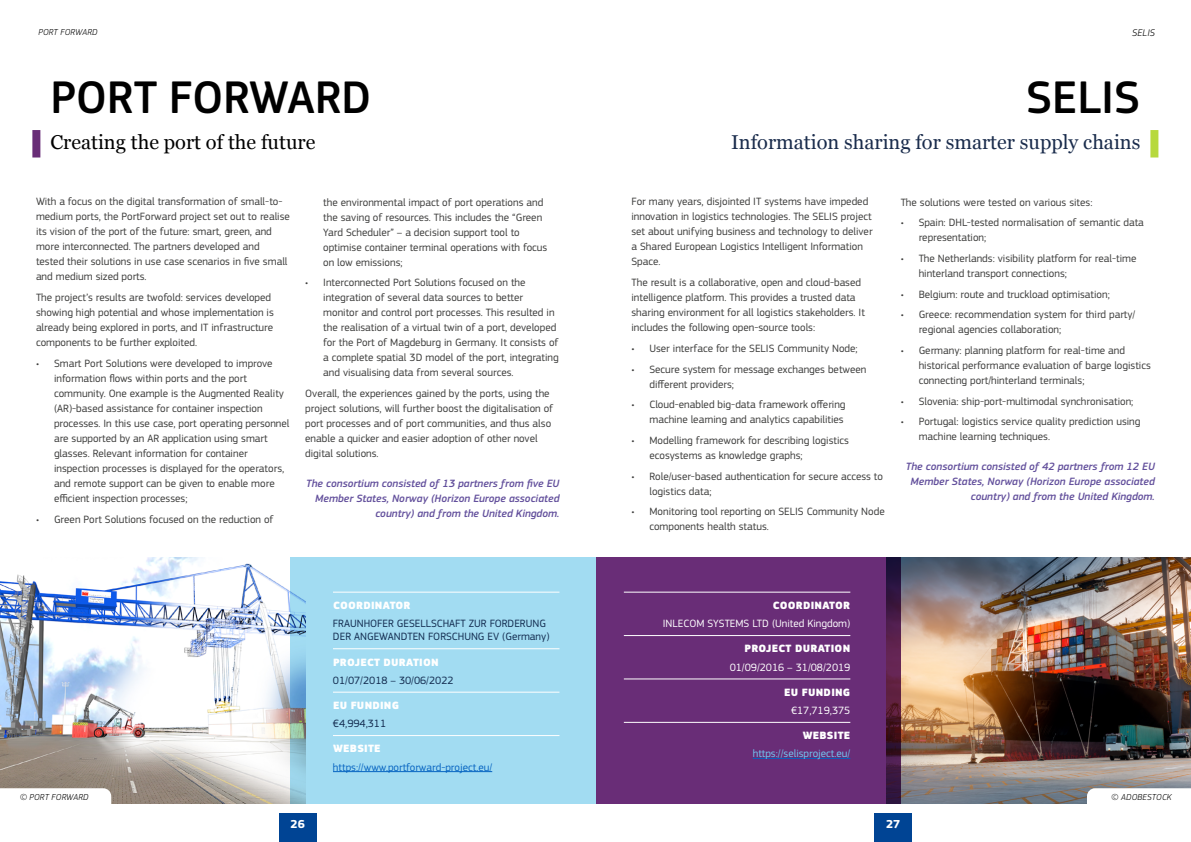
<style>
.page{position:relative;width:1191px;height:842px;background:#fff}
.page>*{position:absolute;margin:0;border:0;box-sizing:border-box;transform-origin:0 0}
.t1{font:500 47.5px "EC Square Sans Pro";color:#000}
.t2{font:20px "Georgia";color:#1a2c4c}
.t3{font:20px "Georgia";color:#000}
.t4{font:700 12px "EC Square Sans Pro";color:#fff}
.t5{font:11px/15px "EC Square Sans Pro";color:#3c3c3b}
.t6{font:italic 500 11px/15px "EC Square Sans Pro";color:#63509c;text-align:right}
.t7{font:11px/13.2px "EC Square Sans Pro";color:#122b4f}
.t8{font:900 11px "EC Square Sans Pro Extra";letter-spacing:.02em;color:#fff}
.t9{font:11px "EC Square Sans Pro";color:#fff}
.t10{font:11px "EC Square Sans Pro";color:#0563c1}
.t11{font:11px "EC Square Sans Pro";color:#70c8f2}
.t12{font:italic 300 10px "EC Square Sans Pro";color:#000}
.t13{font:italic 300 9px "EC Square Sans Pro";letter-spacing:.02em;color:#000}
</style>
<div class="page">
<div style="left:874px;top:813px;width:38px;height:29px;background:#004494"></div>
<div style="left:279px;top:813px;width:37px;height:29px;background:#004494"></div>
<div style="left:595px;top:557px;width:305px;height:247px;background:#692d77"></div>
<div style="left:290px;top:557px;width:305px;height:247px;background:#a2dcf2"></div>
<img style="left:886px;top:557px;width:305px;height:247px">
<img style="left:0;top:557px;width:305px;height:247px">
<svg style="left:0;top:788px;width:111px;height:16px"></svg>
<svg style="left:1087px;top:788px;width:104px;height:16px"></svg>
<hr style="left:624px;top:592px;width:226px;height:1px;background:#fff">
<hr style="left:624px;top:635px;width:226px;height:1px;background:#fff">
<hr style="left:624px;top:678px;width:226px;height:1px;background:#fff">
<hr style="left:624px;top:722px;width:226px;height:1px;background:#fff">
<hr style="left:752px;top:758px;width:98px;height:1px;background:#0563c1">
<div style="left:1150px;top:130px;width:8px;height:27px;background:#b7d93d"></div>
<hr style="left:333px;top:592px;width:226px;height:1px;background:#fff">
<hr style="left:333px;top:648px;width:226px;height:1px;background:#fff">
<hr style="left:333px;top:692px;width:226px;height:1px;background:#fff">
<hr style="left:333px;top:735px;width:226px;height:1px;background:#fff">
<hr style="left:333px;top:771px;width:159px;height:1px;background:#0563c1">
<div style="left:32px;top:130px;width:8px;height:27px;background:#692d77"></div>
<p class="t13" style="left:38px;top:27px;width:61px">PORT FORWARD</p>
<p class="t12" style="left:1132px;top:27px;width:25px">SELIS</p>
<h1 class="t1" style="left:50px;top:69px;width:323px">PORT FORWARD</h1>
<h2 class="t3" style="left:50px;top:128px;width:266px">Creating the port of the future</h2>
<p class="t5" style="left:36px;top:194px;width:255px">With a focus on the digital transformation of small-to&shy;medium ports, the PortForward project set out to realise its vision of the port of the future: smart, green, and more interconnected. The partners developed and tested their solutions in use case scenarios in five small and medium sized ports.</p>
<p class="t5" style="left:36px;top:290px;width:239px">The project’s results are twofold: services developed showing high potential and whose implementation is already being explored in ports, and IT infrastructure components to be further exploited.</p>
<p class="t5" style="left:54px;top:356px;width:237px;text-indent:-18px">• Smart Port Solutions were developed to improve information flows within ports and the port community. One example is the Augmented Reality (AR)-based assistance for container inspection processes. In this use case, port operating personnel are supported by an AR application using smart glasses. Relevant information for container inspection processes is displayed for the operators, and remote support can be given to enable more efficient inspection processes;</p>
<p class="t5" style="left:36px;top:511px;width:239px">• Green Port Solutions focused on the reduction of</p>
<p class="t5" style="left:323px;top:194px;width:226px">the environmental impact of port operations and the saving of resources. This includes the “Green Yard Scheduler” – a decision support tool to optimise container terminal operations with focus on low emissions;</p>
<p class="t5" style="left:323px;top:275px;width:237px;text-indent:-18px">• Interconnected Port Solutions focused on the integration of several data sources to better monitor and control port processes. This resulted in the realisation of a virtual twin of a port, developed for the Port of Magdeburg in Germany. It consists of a complete spatial 3D model of the port, integrating and visualising data from several sources.</p>
<p class="t5" style="left:305px;top:386px;width:249px">Overall, the experiences gained by the ports, using the project solutions, will further boost the digitalisation of port processes and of port communities, and thus also enable a quicker and easier adoption of other novel digital solutions.</p>
<p class="t6" style="left:306px;top:476px;width:255px">The consortium consisted of 13 partners from five EU<br>Member States, Norway (Horizon Europe associated country) and from the United Kingdom.</p>
<p class="t8" style="left:333px;top:598px;width:79px">COORDINATOR</p>
<p class="t7" style="left:333px;top:617px;width:218px">FRAUNHOFER GESELLSCHAFT ZUR FORDERUNG<br>DER ANGEWANDTEN FORSCHUNG EV (Germany)</p>
<p class="t8" style="left:333px;top:655px;width:107px">PROJECT DURATION</p>
<p class="t7" style="left:333px;top:673px;width:122px">01/07/2018 – 30/06/2022</p>
<p class="t8" style="left:333px;top:698px;width:67px">EU FUNDING</p>
<p class="t7" style="left:333px;top:717px;width:55px">€4,994,311</p>
<p class="t8" style="left:333px;top:742px;width:49px">WEBSITE</p>
<p class="t10" style="left:333px;top:760px;width:161px">https://www.portforward-project.eu/</p>
<h1 class="t1" style="left:1026px;top:69px;width:116px">SELIS</h1>
<h2 class="t2" style="left:731px;top:128px;width:411px">Information sharing for smarter supply chains</h2>
<p class="t5" style="left:631px;top:194px;width:243px">For many years, disjointed IT systems have impeded innovation in logistics technologies. The SELIS project set about unifying business and technology to deliver a Shared European Logistics Intelligent Information Space.</p>
<p class="t5" style="left:631px;top:275px;width:235px">The result is a collaborative, open and cloud-based intelligence platform. This provides a trusted data sharing environment for all logistics stakeholders. It includes the following open-source tools:</p>
<p class="t5" style="left:631px;top:341px;width:228px">• User interface for the SELIS Community Node;</p>
<p class="t5" style="left:649px;top:361px;width:218px;text-indent:-18px">• Secure system for message exchanges between different providers;</p>
<p class="t5" style="left:631px;top:397px;width:216px;text-align:right">• Cloud-enabled big-data framework offering machine learning and analytics capabilities</p>
<p class="t5" style="left:649px;top:433px;width:201px;text-indent:-18px">• Modelling framework for describing logistics ecosystems as knowledge graphs;</p>
<p class="t5" style="left:649px;top:468px;width:235px;text-indent:-18px">• Role/user-based authentication for secure access to logistics data;</p>
<p class="t5" style="left:649px;top:504px;width:237px;text-indent:-18px">• Monitoring tool reporting on SELIS Community Node components health status.</p>
<p class="t5" style="left:900px;top:194px;width:193px">The solutions were tested on various sites:</p>
<p class="t5" style="left:918px;top:215px;width:227px;text-indent:-18px">• Spain: DHL-tested normalisation of semantic data representation;</p>
<p class="t5" style="left:918px;top:251px;width:219px;text-indent:-18px">• The Netherlands: visibility platform for real-time hinterland transport connections;</p>
<p class="t5" style="left:900px;top:286px;width:211px">• Belgium: route and truckload optimisation;</p>
<p class="t5" style="left:918px;top:307px;width:218px;text-indent:-18px">• Greece: recommendation system for third party/ regional agencies collaboration;</p>
<p class="t5" style="left:918px;top:343px;width:234px;text-indent:-18px">• Germany: planning platform for real-time and historical performance evaluation of barge logistics connecting port/hinterland terminals;</p>
<p class="t5" style="left:900px;top:393px;width:234px">• Slovenia: ship-port-multimodal synchronisation;</p>
<p class="t5" style="left:918px;top:414px;width:223px;text-indent:-18px">• Portugal: logistics service quality prediction using machine learning techniques.</p>
<p class="t6" style="left:906px;top:459px;width:250px">The consortium consisted of 42 partners from 12 EU<br>Member States, Norway (Horizon Europe associated country) and from the United Kingdom.</p>
<p class="t8" style="left:772px;top:598px;width:79px">COORDINATOR</p>
<p class="t9" style="left:663px;top:617px;width:189px">INLECOM SYSTEMS LTD (United Kingdom)</p>
<p class="t8" style="left:744px;top:642px;width:107px">PROJECT DURATION</p>
<p class="t9" style="left:729px;top:660px;width:122px">01/09/2016 – 31/08/2019</p>
<p class="t8" style="left:784px;top:685px;width:67px">EU FUNDING</p>
<p class="t9" style="left:791px;top:704px;width:61px">€17,719,375</p>
<p class="t8" style="left:802px;top:729px;width:49px">WEBSITE</p>
<p class="t11" style="left:752px;top:747px;width:99px">https://selisproject.eu/</p>
<p class="t13" style="left:20px;top:792px;width:16px">© PORT</p>
<p class="t13" style="left:51px;top:792px;width:7px">FORWARD</p>
<p class="t13" style="left:1111px;top:792px;width:16px">© ADOB</p>
<p class="t13" style="left:1142px;top:792px;width:11px">ESTOC</p>
<p class="t13" style="left:1166px;top:792px;width:6px">K</p>
<p class="t4" style="left:290px;top:817px;width:16px">26</p>
<p class="t4" style="left:886px;top:817px;width:16px">27</p>
</div>
